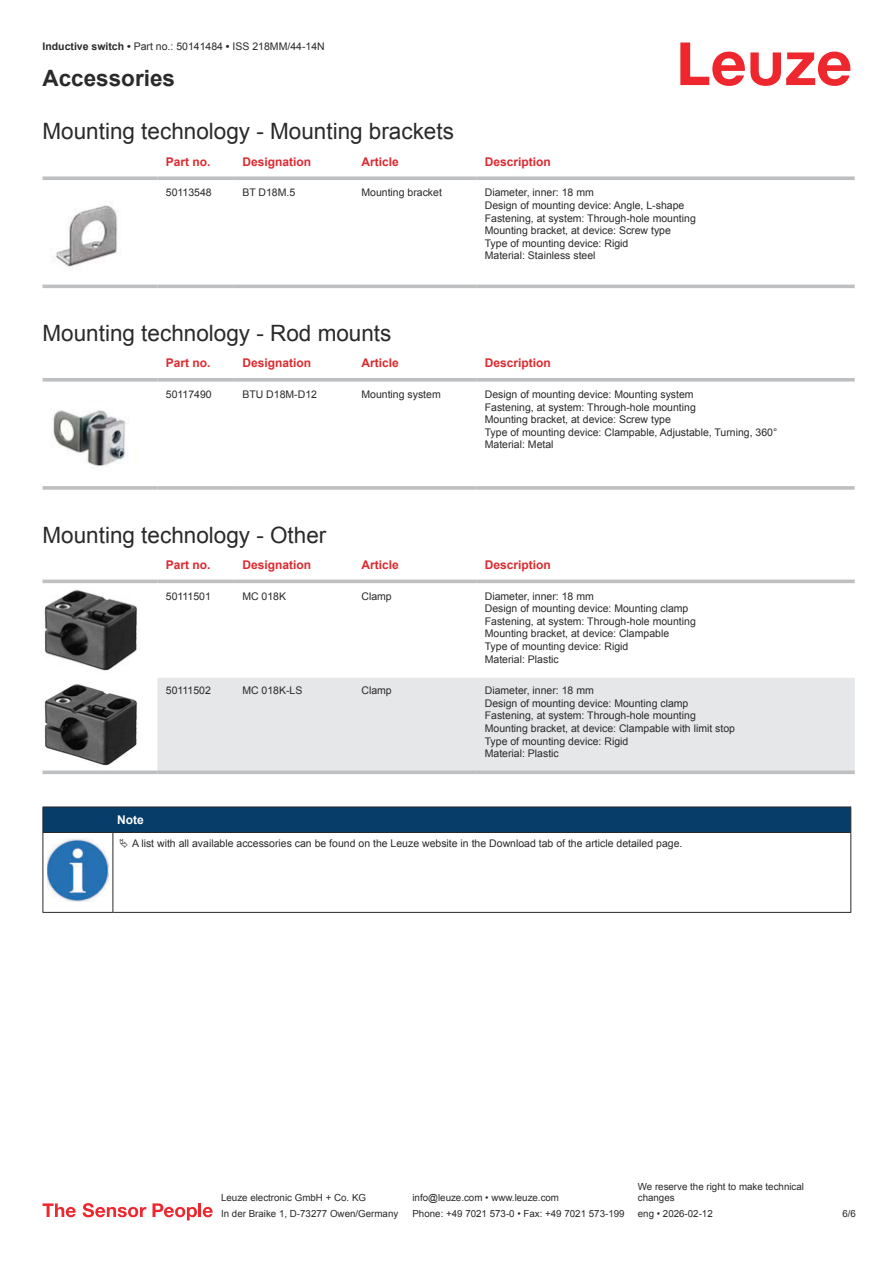
<style>
.page{position:relative;width:893px;height:1263px;background:#fff}
.page>*{position:absolute;margin:0;border:0;box-sizing:border-box;transform-origin:0 0}
.t1{font:22.5px "Arial";color:#2b292a}
.t2{font:700 22.5px "Arial";color:#2b292a}
.t3{font:700 12px "Arial";color:#db2a30}
.t4{font:700 12px "Arial";color:#fff}
.t5{font:10.5px/12.6px "Arial";color:#2b292a}
.t6{font:9.75px/11.7px "Arial";color:#2b292a}
.s1{font-weight:700}
</style>
<div class="page">
<svg style="left:680px;top:43px;width:170px;height:43px"></svg>
<svg style="left:43px;top:284px;width:812px;height:1px"></svg>
<svg style="left:43px;top:176px;width:114px;height:4px"></svg>
<svg style="left:157px;top:176px;width:77px;height:4px"></svg>
<svg style="left:234px;top:176px;width:119px;height:4px"></svg>
<svg style="left:353px;top:176px;width:123px;height:4px"></svg>
<svg style="left:476px;top:176px;width:379px;height:4px;background:#c4c6c8"></svg>
<hr style="left:43px;top:285px;width:114px;height:3px;background:#bdbfc1">
<hr style="left:157px;top:285px;width:77px;height:3px;background:#bdbfc1">
<hr style="left:234px;top:285px;width:119px;height:3px;background:#bdbfc1">
<hr style="left:353px;top:285px;width:123px;height:3px;background:#bdbfc1">
<hr style="left:476px;top:285px;width:379px;height:3px;background:#bdbfc1">
<img style="left:54px;top:205px;width:64px;height:64px">
<svg style="left:43px;top:378px;width:114px;height:4px"></svg>
<svg style="left:157px;top:378px;width:77px;height:4px"></svg>
<svg style="left:234px;top:378px;width:119px;height:4px"></svg>
<svg style="left:353px;top:378px;width:123px;height:4px"></svg>
<svg style="left:476px;top:378px;width:379px;height:4px;background:#c3c5c7"></svg>
<svg style="left:43px;top:486px;width:114px;height:4px"></svg>
<hr style="left:157px;top:486px;width:77px;height:4px;background:#c5c7c8">
<svg style="left:234px;top:486px;width:119px;height:4px"></svg>
<svg style="left:353px;top:486px;width:123px;height:4px"></svg>
<hr style="left:476px;top:486px;width:379px;height:4px;background:#c5c7c8">
<img style="left:53px;top:410px;width:75px;height:57px">
<svg style="left:43px;top:579px;width:812px;height:5px;fill:#efeff0"></svg>
<div style="left:157px;top:678px;width:698px;height:92px;background:#e6e7e9"></div>
<hr style="left:43px;top:580px;width:114px;height:3px;background:#bdbfc1">
<hr style="left:157px;top:580px;width:77px;height:3px;background:#bdbfc1">
<hr style="left:234px;top:580px;width:119px;height:3px;background:#bdbfc1">
<hr style="left:353px;top:580px;width:123px;height:3px;background:#bdbfc1">
<hr style="left:476px;top:580px;width:379px;height:3px;background:#bdbfc1">
<svg style="left:43px;top:770px;width:114px;height:4px"></svg>
<svg style="left:157px;top:770px;width:77px;height:4px"></svg>
<svg style="left:234px;top:770px;width:119px;height:4px"></svg>
<svg style="left:353px;top:770px;width:123px;height:4px"></svg>
<svg style="left:476px;top:770px;width:379px;height:4px;background:#c2c4c6"></svg>
<img style="left:44px;top:590px;width:93px;height:81px">
<img style="left:44px;top:684px;width:93px;height:82px">
<svg style="left:44px;top:833px;width:806px;height:79px"></svg>
<hr style="left:43px;top:832px;width:70px;height:1px;background:#2b292a">
<div style="left:43px;top:807px;width:808px;height:25px;background:#063d69"></div>
<hr style="left:113px;top:832px;width:738px;height:1px;background:#2b292a">
<hr style="left:43px;top:833px;width:1px;height:75px;background:#2b292a">
<hr style="left:113px;top:833px;width:1px;height:75px;background:#2b292a">
<hr style="left:850px;top:833px;width:1px;height:75px;background:#2b292a">
<hr style="left:43px;top:912px;width:70px;height:1px;background:#2b292a">
<hr style="left:113px;top:912px;width:738px;height:1px;background:#2b292a">
<img style="left:47px;top:839px;width:61px;height:63px">
<div style="left:115px;top:833px;width:734px;height:21px;background:#fff"></div>
<svg style="left:43px;top:1203px;width:33px;height:14px"></svg>
<svg style="left:83px;top:1203px;width:63px;height:14px"></svg>
<svg style="left:153px;top:1203px;width:44px;height:17px"></svg>
<hr style="left:198px;top:1203px;width:3px;height:14px;background:#ed272d">
<svg style="left:203px;top:1207px;width:10px;height:10px"></svg>
<p class="t5" style="left:43px;top:41px;width:284px"><span class="s1">Inductive switch •</span> Part no.: 50141484 <span class="s1">•</span> ISS 218MM/44-14N</p>
<h1 class="t2" style="left:43px;top:69px;width:134px">Accessories</h1>
<h1 class="t1" style="left:43px;top:123px;width:413px">Mounting technology - Mounting brackets</h1>
<p class="t3" style="left:166px;top:157px;width:46px">Part no.</p>
<p class="t3" style="left:242px;top:157px;width:70px">Designation</p>
<p class="t3" style="left:361px;top:157px;width:39px">Article</p>
<p class="t3" style="left:485px;top:157px;width:68px">Description</p>
<p class="t5" style="left:166px;top:187px;width:47px">50113548</p>
<p class="t5" style="left:242px;top:187px;width:54px">BT D18M.5</p>
<p class="t5" style="left:361px;top:187px;width:82px">Mounting bracket</p>
<p class="t5" style="left:485px;top:187px;width:213px">Diameter, inner: 18 mm<br>Design of mounting device: Angle, L-shape Fastening, at system: Through-hole mounting Mounting bracket, at device: Screw type Type of mounting device: Rigid<br>Material: Stainless steel</p>
<h1 class="t1" style="left:43px;top:324px;width:350px">Mounting technology - Rod mounts</h1>
<p class="t3" style="left:166px;top:358px;width:46px">Part no.</p>
<p class="t3" style="left:242px;top:358px;width:70px">Designation</p>
<p class="t3" style="left:361px;top:358px;width:39px">Article</p>
<p class="t3" style="left:485px;top:358px;width:68px">Description</p>
<p class="t5" style="left:166px;top:389px;width:47px">50117490</p>
<p class="t5" style="left:242px;top:389px;width:76px">BTU D18M-D12</p>
<p class="t5" style="left:361px;top:389px;width:81px">Mounting system</p>
<p class="t5" style="left:485px;top:389px;width:294px">Design of mounting device: Mounting system<br>Fastening, at system: Through-hole mounting<br>Mounting bracket, at device: Screw type<br>Type of mounting device: Clampable, Adjustable, Turning, 360° Material: Metal</p>
<h1 class="t1" style="left:43px;top:526px;width:285px">Mounting technology - Other</h1>
<p class="t3" style="left:166px;top:560px;width:46px">Part no.</p>
<p class="t3" style="left:242px;top:560px;width:70px">Designation</p>
<p class="t3" style="left:361px;top:560px;width:39px">Article</p>
<p class="t3" style="left:485px;top:560px;width:68px">Description</p>
<p class="t5" style="left:166px;top:590px;width:47px">50111501</p>
<p class="t5" style="left:242px;top:590px;width:45px">MC 018K</p>
<p class="t5" style="left:361px;top:590px;width:32px">Clamp</p>
<p class="t5" style="left:485px;top:590px;width:213px">Diameter, inner: 18 mm<br>Design of mounting device: Mounting clamp Fastening, at system: Through-hole mounting Mounting bracket, at device: Clampable<br>Type of mounting device: Rigid<br>Material: Plastic</p>
<p class="t5" style="left:166px;top:685px;width:47px">50111502</p>
<p class="t5" style="left:242px;top:685px;width:62px">MC 018K-LS</p>
<p class="t5" style="left:361px;top:685px;width:32px">Clamp</p>
<p class="t5" style="left:485px;top:685px;width:252px">Diameter, inner: 18 mm<br>Design of mounting device: Mounting clamp Fastening, at system: Through-hole mounting Mounting bracket, at device: Clampable with limit stop Type of mounting device: Rigid<br>Material: Plastic</p>
<p class="t4" style="left:117px;top:815px;width:28px">Note</p>
<p class="t5" style="left:132px;top:838px;width:552px">A list with all available accessories can be found on the Leuze website in the Download tab of the article detailed page.</p>
<p class="t6" style="left:221px;top:1193px;width:146px">Leuze electronic GmbH + Co. KG</p>
<p class="t6" style="left:412px;top:1193px;width:148px">info@leuze.com • www.leuze.com</p>
<p class="t6" style="left:638px;top:1181px;width:168px">We reserve the right to make technical changes</p>
<p class="t6" style="left:221px;top:1208px;width:179px">In der Braike 1, D-73277 Owen/Germany</p>
<p class="t6" style="left:412px;top:1208px;width:214px">Phone: +49 7021 573-0 • Fax: +49 7021 573-199</p>
<p class="t6" style="left:638px;top:1208px;width:76px">eng • 2026-02-12</p>
<p class="t6" style="left:842px;top:1209px;width:15px">6 /6</p>
</div>
